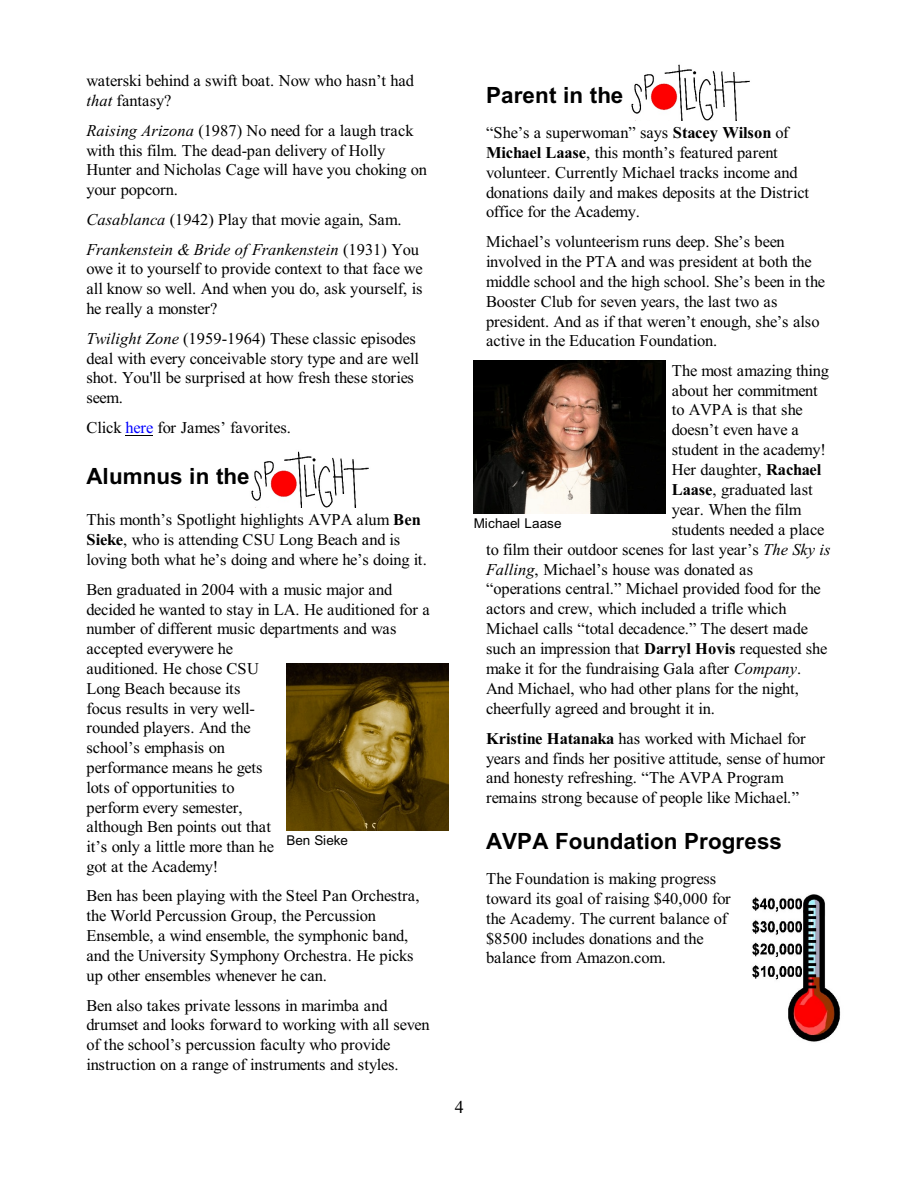
<style>
.page{position:relative;width:918px;height:1188px;background:#fff}
.page>*{position:absolute;margin:0;border:0;box-sizing:border-box;transform-origin:0 0}
.t1{font:700 22.35px "Arial";letter-spacing:.01em;color:#000}
.t2{font:18px "Times New Roman";color:#000}
.t3{font:16.5px/19.8px "Times New Roman";letter-spacing:-.015em;color:#000}
.t4{font:italic 16.5px/29.5px "Times New Roman";letter-spacing:.005em;color:#000}
.t5{font:16.5px "Times New Roman";letter-spacing:.005em;color:#000}
.t6{font:13.5px "Arial";letter-spacing:.005em;color:#000}
.s1{font-style:italic}
.s2{font-style:normal}
.s3{color:#00f}
.s4{font-weight:700}
</style>
<div class="page">
<svg style="left:126px;top:435px;width:27px;height:1px"></svg>
<img style="left:251px;top:451px;width:118px;height:56px">
<img style="left:631px;top:64px;width:119px;height:56px">
<img style="left:287px;top:663px;width:162px;height:167px">
<img style="left:474px;top:361px;width:191px;height:152px">
<img style="left:752px;top:894px;width:89px;height:148px">
<p class="t3" style="left:86px;top:73px;width:329px">waterski behind a swift boat. Now who hasn’t had <span class="s1">that</span> fantasy?</p>
<p class="t3" style="left:86px;top:122px;width:342px"><span class="s1">Raising Arizona</span> (1987) No need for a laugh track with this film. The dead-pan delivery of Holly Hunter and Nicholas Cage will have you choking on your popcorn.</p>
<p class="t4" style="left:86px;top:206px;width:334px">Casablanca <span class="s2">(1942) Play that movie again, Sam.<br></span>Frankenstein &amp; Bride of Frankenstein <span class="s2">(1931) You</span></p>
<p class="t3" style="left:86px;top:260px;width:338px;text-align:justify">owe it to yourself to provide context to that face we all know so well. And when you do, ask yourself, is he really a monster?</p>
<p class="t3" style="left:86px;top:330px;width:334px"><span class="s1">Twilight Zone</span> (1959-1964) These classic episodes deal with every conceivable story type and are well shot. You'll be surprised at how fresh these stories seem.</p>
<p class="t3" style="left:86px;top:419px;width:206px">Click <span class="s3">here</span> for James’ favorites.</p>
<h1 class="t1" style="left:86px;top:468px;width:165px">Alumnus in the</h1>
<p class="t3" style="left:86px;top:511px;width:342px">This month’s Spotlight highlights AVPA alum <span class="s4">Ben<br>Sieke</span>, who is attending CSU Long Beach and is loving both what he’s doing and where he’s doing it.</p>
<p class="t3" style="left:86px;top:581px;width:345px">Ben graduated in 2004 with a music major and decided he wanted to stay in LA. He auditioned for a number of different music departments and was accepted everywere he<br>auditioned. He chose CSU<br>Long Beach because its<br>focus results in very well-<br>rounded players. And the<br>school’s emphasis on<br>performance means he gets<br>lots of opportunities to<br>perform every semester,<br>although Ben points out that<br>it’s only a little more than he<br>got at the Academy!</p>
<p class="t3" style="left:86px;top:888px;width:335px">Ben has been playing with the Steel Pan Orchestra, the World Percussion Group, the Percussion Ensemble, a wind ensemble, the symphonic band, and the University Symphony Orchestra. He picks up other ensembles whenever he can.</p>
<p class="t3" style="left:86px;top:997px;width:345px">Ben also takes private lessons in marimba and drumset and looks forward to working with all seven of the school’s percussion faculty who provide instruction on a range of instruments and styles.</p>
<p class="t6" style="left:287px;top:835px;width:63px">Ben Sieke</p>
<h1 class="t1" style="left:486px;top:87px;width:139px">Parent in the</h1>
<p class="t3" style="left:486px;top:124px;width:325px">“She’s a superwoman” says <span class="s4">Stacey Wilson</span> of <span class="s4">Michael Laase</span>, this month’s featured parent volunteer. Currently Michael tracks income and donations daily and makes deposits at the District office for the Academy.</p>
<p class="t3" style="left:486px;top:233px;width:341px">Michael’s volunteerism runs deep. She’s been involved in the PTA and was president at both the middle school and the high school. She’s been in the Booster Club for seven years, the last two as president. And as if that weren’t enough, she’s also active in the Education Foundation.</p>
<p class="t3" style="left:672px;top:362px;width:159px">The most amazing thing</p>
<p class="t3" style="left:672px;top:382px;width:148px">about her commitment</p>
<p class="t3" style="left:672px;top:402px;width:133px">to AVPA is that she</p>
<p class="t3" style="left:672px;top:421px;width:129px">doesn’t even have a</p>
<p class="t3" style="left:672px;top:441px;width:156px">student in the academy!</p>
<p class="t3" style="left:672px;top:461px;width:151px">Her daughter, <span class="s4">Rachael</span></p>
<p class="t5" style="left:672px;top:484px;width:143px"><span class="s4">Laase</span>, graduated last</p>
<p class="t3" style="left:672px;top:501px;width:131px">year. When the film</p>
<p class="t3" style="left:672px;top:521px;width:154px">students needed a place</p>
<p class="t3" style="left:486px;top:541px;width:346px">to film their outdoor scenes for last year’s <span class="s1">The Sky is</span></p>
<p class="t3" style="left:486px;top:561px;width:269px"><span class="s1">Falling</span>, Michael’s house was donated as</p>
<p class="t3" style="left:486px;top:581px;width:336px">“operations central.” Michael provided food for the</p>
<p class="t3" style="left:486px;top:600px;width:302px">actors and crew, which included a trifle which</p>
<p class="t3" style="left:486px;top:620px;width:323px">Michael calls “total decadence.” The desert made</p>
<p class="t3" style="left:486px;top:640px;width:343px">such an impression that <span class="s4">Darryl Hovis</span> requested she</p>
<p class="t3" style="left:486px;top:660px;width:317px">make it for the fundraising Gala after <span class="s1">Company</span>.</p>
<p class="t3" style="left:486px;top:680px;width:315px">And Michael, who had other plans for the night,</p>
<p class="t3" style="left:486px;top:700px;width:230px">cheerfully agreed and brought it in.</p>
<p class="t3" style="left:486px;top:730px;width:340px"><span class="s4">Kristine Hatanaka</span> has worked with Michael for years and finds her positive attitude, sense of humor and honesty refreshing. “The AVPA Program remains strong because of people like Michael.”</p>
<h1 class="t1" style="left:486px;top:833px;width:298px">AVPA Foundation Progress</h1>
<p class="t3" style="left:486px;top:870px;width:246px">The Foundation is making progress toward its goal of raising $40,000 for the Academy. The current balance of $8500 includes donations and the balance from Amazon.com.</p>
<p class="t6" style="left:474px;top:518px;width:89px">Michael Laase</p>
<p class="t2" style="left:455px;top:1101px;width:10px">4</p>
</div>
